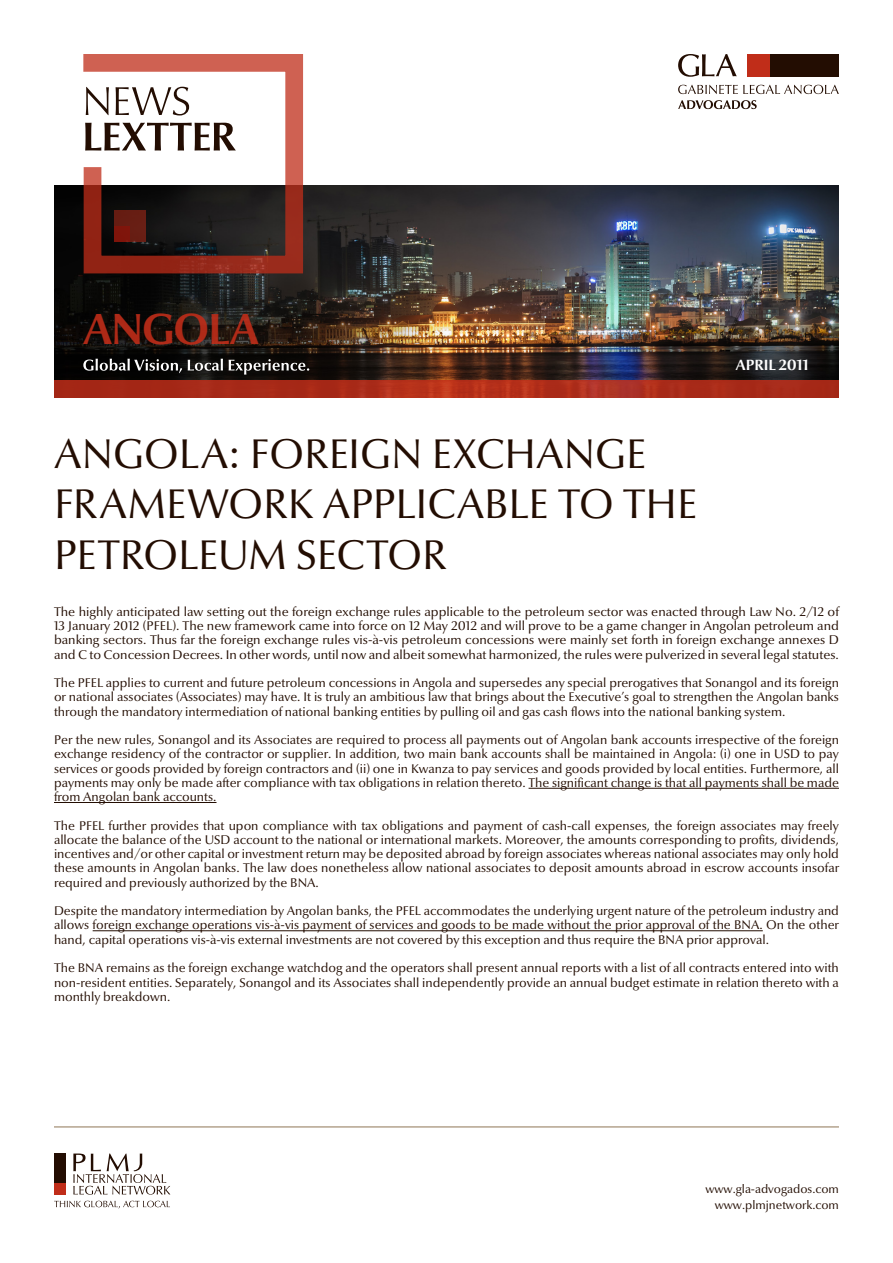
<style>
.page{position:relative;width:893px;height:1263px;background:#fff}
.page>*{position:absolute;margin:0;border:0;box-sizing:border-box;transform-origin:0 0}
.t1{font:700 43.95px "Optima Nova LT";letter-spacing:-.035em;color:#c02d19}
.t2{font:42px/50.4px "Optima Nova LT";letter-spacing:-.005em;color:#230d02}
.t3{font:700 15px "Optima Nova LT";color:#fff}
.Corpo{font:12.75px/14.2px "Optima Nova LT";color:#230d02;text-align:justify}
.t4{font:12px "Optima Nova LT";color:#230d02}
</style>
<div class="page">
<img style="left:54px;top:185px;width:785px;height:196px">
<div style="left:770px;top:54px;width:69px;height:22px;background:#230d02"></div>
<div style="left:748px;top:54px;width:22px;height:22px;background:#c02d19"></div>
<svg style="left:678px;top:54px;width:59px;height:23px"></svg>
<svg style="left:678px;top:100px;width:79px;height:9px"></svg>
<svg style="left:678px;top:85px;width:161px;height:9px"></svg>
<svg style="left:54px;top:381px;width:785px;height:17px;background:#ab2c19"></svg>
<div style="left:54px;top:1183px;width:12px;height:11px;background:#c02d19"></div>
<div style="left:54px;top:1153px;width:12px;height:30px;background:#230d02"></div>
<svg style="left:73px;top:1153px;width:97px;height:41px"></svg>
<svg style="left:54px;top:1201px;width:116px;height:8px"></svg>
<hr style="left:54px;top:1126px;width:785px;height:2px;background:#b4a38e">
<hr style="left:529px;top:788px;width:310px;height:1px;background:#230d02">
<hr style="left:54px;top:802px;width:162px;height:1px;background:#230d02">
<hr style="left:93px;top:930px;width:670px;height:1px;background:#230d02">
<svg style="left:82px;top:54px;width:223px;height:221px"></svg>
<div style="left:114px;top:226px;width:16px;height:15px;background:#7f150b"></div>
<svg style="left:83px;top:359px;width:226px;height:16px;background:#403f3e"></svg>
<h1 class="t1" style="left:83px;top:303px;width:177px">ANGOLA</h1>
<p class="t2" style="left:54px;top:429px;width:645px">ANGOLA: FOREIGN EXCHANGE<br>FRAMEWORK APPLICABLE TO THE<br>PETROLEUM SECTOR</p>
<p class="t3" style="left:736px;top:357px;width:75px">APRIL 2011</p>
<p class="Corpo" style="left:54px;top:605px;width:786px">The highly anticipated law setting out the foreign exchange rules applicable to the petroleum sector was enacted through Law No. 2/12 of 13 January 2012 (PFEL). The new framework came into force on 12 May 2012 and will prove to be a game changer in Angolan petroleum and banking sectors. Thus far the foreign exchange rules vis-à-vis petroleum concessions were mainly set forth in foreign exchange annexes D and C to Concession Decrees. In other words, until now and albeit somewhat harmonized, the rules were pulverized in several legal statutes.</p>
<p class="Corpo" style="left:54px;top:676px;width:786px">The PFEL applies to current and future petroleum concessions in Angola and supersedes any special prerogatives that Sonangol and its foreign or national associates (Associates) may have. It is truly an ambitious law that brings about the Executive’s goal to strengthen the Angolan banks through the mandatory intermediation of national banking entities by pulling oil and gas cash flows into the national banking system.</p>
<p class="Corpo" style="left:54px;top:733px;width:786px">Per the new rules, Sonangol and its Associates are required to process all payments out of Angolan bank accounts irrespective of the foreign exchange residency of the contractor or supplier. In addition, two main bank accounts shall be maintained in Angola: (i) one in USD to pay services or goods provided by foreign contractors and (ii) one in Kwanza to pay services and goods provided by local entities. Furthermore, all payments may only be made after compliance with tax obligations in relation thereto. The significant change is that all payments shall be made from Angolan bank accounts.</p>
<p class="Corpo" style="left:54px;top:818px;width:786px">The PFEL further provides that upon compliance with tax obligations and payment of cash-call expenses, the foreign associates may freely allocate the balance of the USD account to the national or international markets. Moreover, the amounts corresponding to profits, dividends, incentives and/or other capital or investment return may be deposited abroad by foreign associates whereas national associates may only hold these amounts in Angolan banks. The law does nonetheless allow national associates to deposit amounts abroad in escrow accounts insofar required and previously authorized by the BNA.</p>
<p class="Corpo" style="left:54px;top:904px;width:786px">Despite the mandatory intermediation by Angolan banks, the PFEL accommodates the underlying urgent nature of the petroleum industry and allows foreign exchange operations vis-à-vis payment of services and goods to be made without the prior approval of the BNA. On the other hand, capital operations vis-à-vis external investments are not covered by this exception and thus require the BNA prior approval.</p>
<p class="Corpo" style="left:54px;top:961px;width:786px">The BNA remains as the foreign exchange watchdog and the operators shall present annual reports with a list of all contracts entered into with non-resident entities. Separately, Sonangol and its Associates shall independently provide an annual budget estimate in relation thereto with a monthly breakdown.</p>
<p class="t4" style="left:705px;top:1182px;width:135px">www.gla-advogados.com</p>
<p class="t4" style="left:715px;top:1198px;width:126px">www.plmjnetwork.com</p>
</div>
